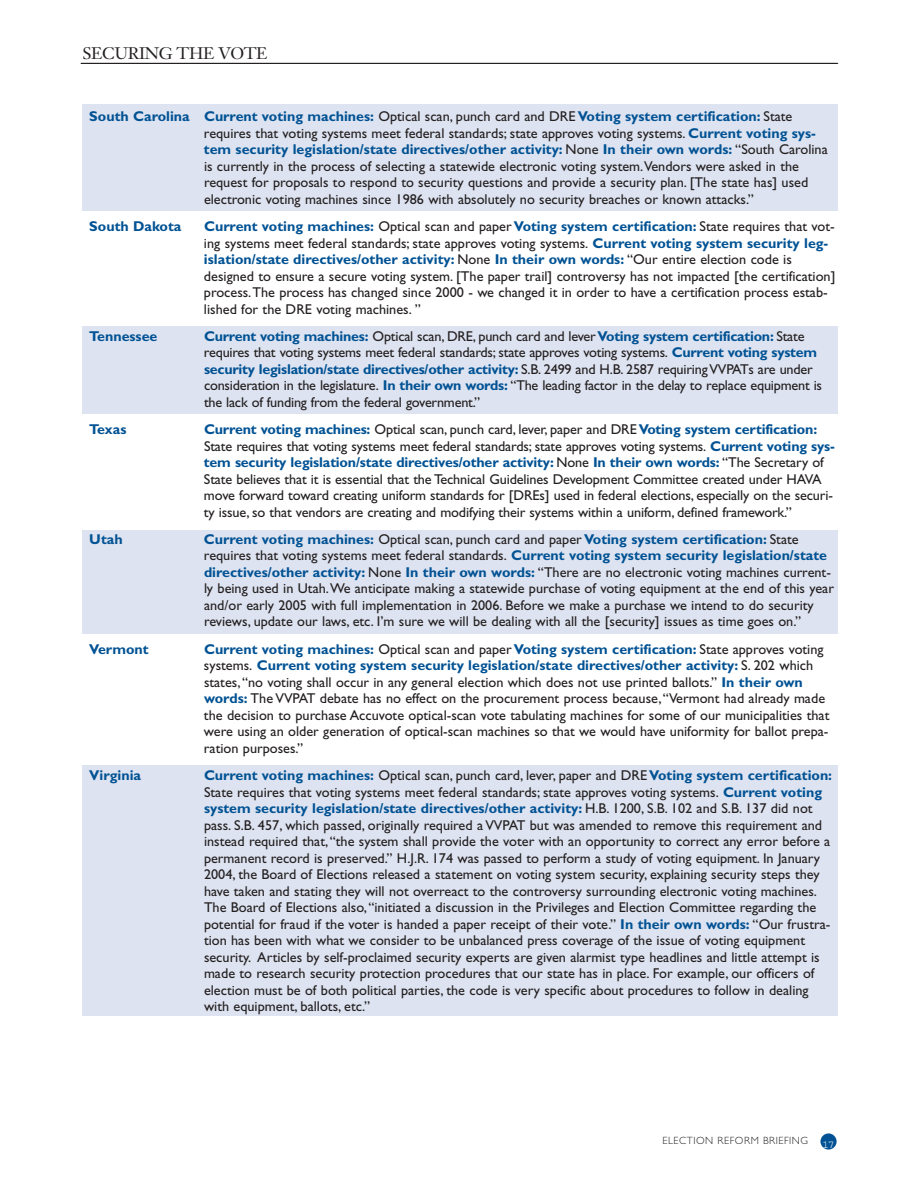
<style>
.page{position:relative;width:918px;height:1188px;background:#fff}
.page>*{position:absolute;margin:0;border:0;box-sizing:border-box;transform-origin:0 0}
.t1{font:16.5px "Janson Text";letter-spacing:-.02em;color:#231f20}
.t2{font:14.25px/16.5px "Gill Sans";color:#231f20}
.t3{font:700 14.25px "Gill Sans";color:#005294}
.t4{font:300 10.5px "Gill Sans";letter-spacing:.05em;color:#231f20}
.t5{font:10.5px "Courier";color:#fff}
.s1{font-weight:700;color:#005294}
</style>
<div class="page">
<div style="left:82px;top:105px;width:756px;height:106px;background:#dde3f0"></div>
<div style="left:82px;top:326px;width:756px;height:88px;background:#dde3f0"></div>
<div style="left:82px;top:530px;width:756px;height:103px;background:#dde3f0"></div>
<div style="left:82px;top:766px;width:756px;height:250px;background:#dde3f0"></div>
<hr style="left:81px;top:63px;width:757px;height:1px;background:#231f20">
<div style="left:820px;top:1133px;width:17px;height:17px;background:#005294;border-radius:50%"></div>
<p class="t1" style="left:82px;top:47px;width:187px">SECURING THE VOTE</p>
<p class="t2" style="left:204px;top:110px;width:625px;text-indent:-115px"><span class="s1">South Carolina Current voting machines:</span> Optical scan, punch card and DRE <span class="s1">Voting system certification:</span> State requires that voting systems meet federal standards; state approves voting systems. <span class="s1">Current voting sys&shy;tem security legislation/state directives/other activity:</span> None <span class="s1">In their own words:</span> “South Carolina is currently in the process of selecting a statewide electronic voting system.Vendors were asked in the request for proposals to respond to security questions and provide a security plan. [The state has] used electronic voting machines since 1986 with absolutely no security breaches or known attacks.”</p>
<p class="t3" style="left:89px;top:221px;width:94px">South Dakota</p>
<p class="t2" style="left:204px;top:219px;width:633px"><span class="s1">Current voting machines:</span> Optical scan and paper <span class="s1">Voting system certification:</span> State requires that vot&shy;ing systems meet federal standards; state approves voting systems. <span class="s1">Current voting system security leg&shy;islation/state directives/other activity:</span> None <span class="s1">In their own words:</span> “Our entire election code is designed to ensure a secure voting system. [The paper trail] controversy has not impacted [the certification] process.The process has changed since 2000 - we changed it in order to have a certification process estab&shy;lished for the DRE voting machines. ”</p>
<p class="t3" style="left:89px;top:331px;width:70px">Tennessee</p>
<p class="t2" style="left:204px;top:329px;width:620px"><span class="s1">Current voting machines:</span> Optical scan, DRE, punch card and lever<span class="s1">Voting system certification:</span> State requires that voting systems meet federal standards; state approves voting systems. <span class="s1">Current voting system security legislation/state directives/other activity:</span> S.B. 2499 and H.B. 2587 requiring VVPATs are under consideration in the legislature. <span class="s1">In their own words:</span> “The leading factor in the delay to replace equipment is the lack of funding from the federal government.”</p>
<p class="t3" style="left:89px;top:424px;width:39px">Texas</p>
<p class="t2" style="left:204px;top:422px;width:632px"><span class="s1">Current voting machines:</span> Optical scan, punch card, lever, paper and DRE<span class="s1">Voting system certification:<br></span>State requires that voting systems meet federal standards; state approves voting systems. <span class="s1">Current voting sys&shy;tem security legislation/state directives/other activity:</span> None <span class="s1">In their own words:</span> “The Secretary of State believes that it is essential that the Technical Guidelines Development Committee created under HAVA move forward toward creating uniform standards for [DREs] used in federal elections, especially on the securi&shy;ty issue, so that vendors are creating and modifying their systems within a uniform, defined framework.”</p>
<p class="t3" style="left:89px;top:534px;width:35px">Utah</p>
<p class="t2" style="left:204px;top:532px;width:632px"><span class="s1">Current voting machines:</span> Optical scan, punch card and paper <span class="s1">Voting system certification:</span> State requires that voting systems meet federal standards. <span class="s1">Current voting system security legislation/state directives/other activity:</span> None <span class="s1">In their own words:</span> “There are no electronic voting machines current&shy;ly being used in Utah.We anticipate making a statewide purchase of voting equipment at the end of this year and/or early 2005 with full implementation in 2006. Before we make a purchase we intend to do security reviews, update our laws, etc. I’m sure we will be dealing with all the [security] issues as time goes on.”</p>
<p class="t3" style="left:89px;top:644px;width:61px">Vermont</p>
<p class="t2" style="left:204px;top:642px;width:627px"><span class="s1">Current voting machines:</span> Optical scan and paper <span class="s1">Voting system certification:</span> State approves voting systems. <span class="s1">Current voting system security legislation/state directives/other activity:</span> S. 202 which states,“no voting shall occur in any general election which does not use printed ballots.” <span class="s1">In their own words:</span> The VVPAT debate has no effect on the procurement process because,“Vermont had already made the decision to purchase Accuvote optical-scan vote tabulating machines for some of our municipalities that were using an older generation of optical-scan machines so that we would have uniformity for ballot prepa&shy;ration purposes.”</p>
<p class="t3" style="left:89px;top:770px;width:53px">Virginia</p>
<p class="t2" style="left:204px;top:768px;width:630px"><span class="s1">Current voting machines:</span> Optical scan, punch card, lever, paper and DRE <span class="s1">Voting system certification:<br></span>State requires that voting systems meet federal standards; state approves voting systems. <span class="s1">Current voting system security legislation/state directives/other activity:</span> H.B. 1200, S.B. 102 and S.B. 137 did not pass. S.B. 457, which passed, originally required a VVPAT but was amended to remove this requirement and instead required that,“the system shall provide the voter with an opportunity to correct any error before a permanent record is preserved.” H.J.R. 174 was passed to perform a study of voting equipment. In January 2004, the Board of Elections released a statement on voting system security, explaining security steps they have taken and stating they will not overreact to the controversy surrounding electronic voting machines.<br>The Board of Elections also,“initiated a discussion in the Privileges and Election Committee regarding the potential for fraud if the voter is handed a paper receipt of their vote.” <span class="s1">In their own words:</span> “Our frustra&shy;tion has been with what we consider to be unbalanced press coverage of the issue of voting equipment security. Articles by self-proclaimed security experts are given alarmist type headlines and little attempt is made to research security protection procedures that our state has in place. For example, our officers of election must be of both political parties, the code is very specific about procedures to follow in dealing with equipment, ballots, etc.”</p>
<p class="t4" style="left:662px;top:1137px;width:147px">ELECTION REFORM BRIEFING</p>
<p class="t5" style="left:822px;top:1142px;width:13px">17</p>
</div>
